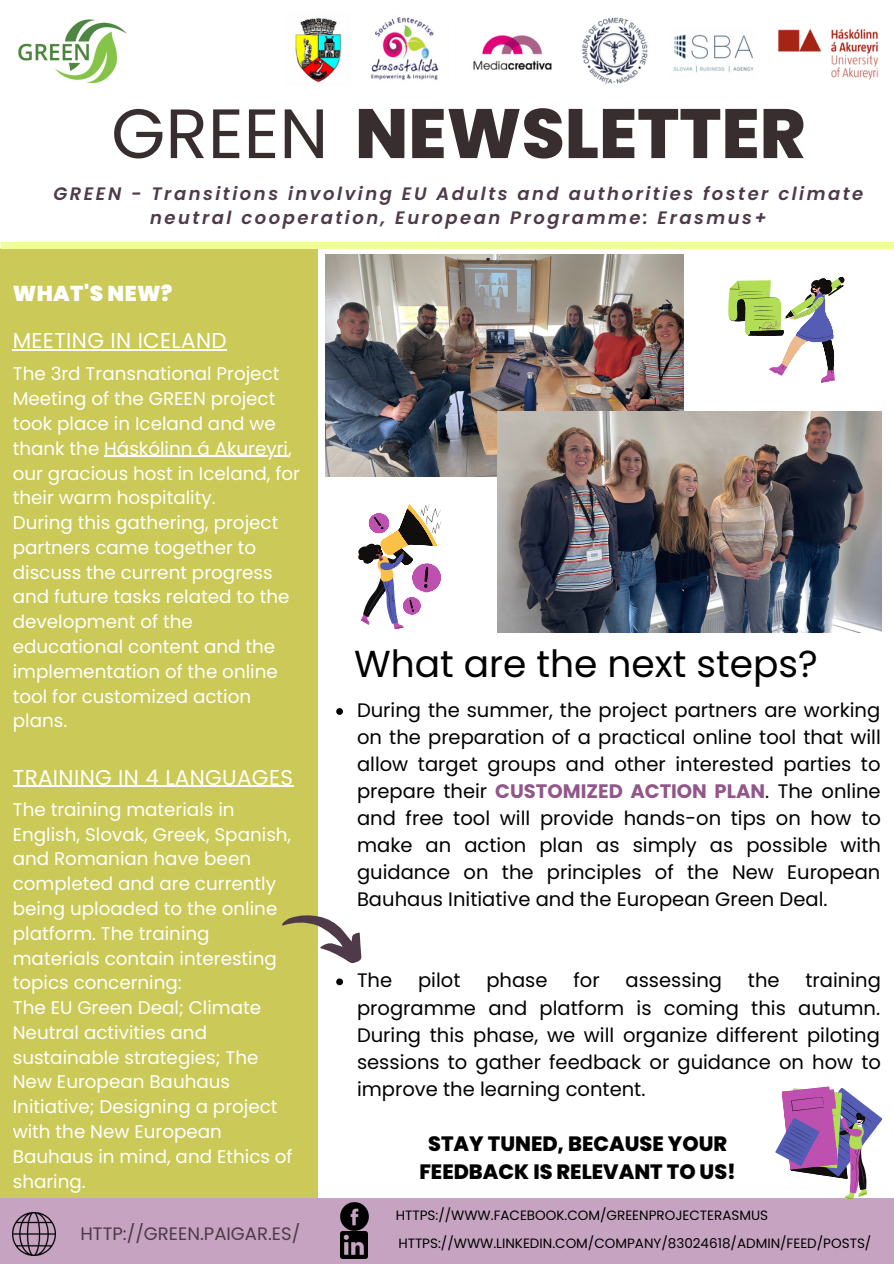
<style>
.page{position:relative;width:894px;height:1264px;background:#fff}
.page>*{position:absolute;margin:0;border:0;box-sizing:border-box;transform-origin:0 0}
.t1{font:800 69.75px "Poppins";color:#382e30}
.t2{font:37.5px "Poppins";color:#000}
.t3{font:21.45px "Poppins";letter-spacing:.015em;color:#fff}
.t4{font:900 21.45px "Poppins";letter-spacing:.015em;color:#fff}
.t5{font:800 20.7px/28.5px "Poppins";color:#000;text-align:center}
.t6{font:19.5px/27px "Poppins";color:#000;text-align:justify}
.t7{font:18.3px/24.8px "Poppins";color:#fff}
.t8{font:italic 600 18px/24.8px "Poppins";letter-spacing:.14em;color:#4e3a48;text-align:center}
.t9{font:18px "Poppins";color:#4e3a48}
.t10{font:13.5px "Poppins";color:#000}
.s1{font-weight:400}
.s2{font-weight:700;color:#925689}
</style>
<div class="page">
<img style="left:18px;top:19px;width:109px;height:65px">
<div style="left:0;top:248px;width:318px;height:950px;background:#cbc957"></div>
<div style="left:0;top:1198px;width:893px;height:65px;background:#c6a4c1"></div>
<img style="left:340px;top:1234px;width:27px;height:24px">
<img style="left:340px;top:1202px;width:29px;height:32px">
<img style="left:13px;top:1212px;width:43px;height:43px">
<svg style="left:282px;top:915px;width:80px;height:49px"></svg>
<svg style="left:775px;top:1086px;width:108px;height:114px"></svg>
<img style="left:295px;top:17px;width:584px;height:68px">
<img style="left:326px;top:254px;width:356px;height:222px">
<img style="left:497px;top:412px;width:384px;height:220px">
<svg style="left:728px;top:277px;width:116px;height:106px"></svg>
<svg style="left:358px;top:503px;width:84px;height:126px"></svg>
<svg style="left:336px;top:708px;width:7px;height:7px"></svg>
<svg style="left:336px;top:978px;width:7px;height:7px"></svg>
<hr style="left:104px;top:456px;width:184px;height:1px;background:#fff">
<hr style="left:13px;top:349px;width:214px;height:1px;background:#fff">
<hr style="left:13px;top:785px;width:280px;height:2px;background:#fff">
<p class="t1" style="left:111px;top:85px;width:696px"><span class="s1">GREEN</span> NEWSLETTER</p>
<p class="t8" style="left:53px;top:181px;width:811px">GREEN - Transitions involving EU Adults and authorities foster climate neutral cooperation, European Programme: Erasmus+</p>
<p class="t4" style="left:13px;top:278px;width:161px">WHAT'S NEW?</p>
<p class="t3" style="left:13px;top:326px;width:215px">MEETING IN ICELAND</p>
<p class="t7" style="left:13px;top:361px;width:289px">The 3rd Transnational Project<br>Meeting of the GREEN project took place in Iceland and we thank the Háskólinn á Akureyri, our gracious host in Iceland, for their warm hospitality.</p>
<p class="t7" style="left:13px;top:510px;width:278px">During this gathering, project partners came together to discuss the current progress and future tasks related to the development of the educational content and the implementation of the online tool for customized action plans.</p>
<p class="t3" style="left:13px;top:762px;width:281px">TRAINING IN 4 LANGUAGES</p>
<p class="t7" style="left:13px;top:797px;width:280px">The training materials in<br>English, Slovak, Greek, Spanish, and Romanian have been completed and are currently being uploaded to the online platform. The training materials contain interesting topics concerning:</p>
<p class="t7" style="left:13px;top:995px;width:281px">The EU Green Deal; Climate<br>Neutral activities and sustainable strategies; The<br>New European Bauhaus<br>Initiative; Designing a project with the New European<br>Bauhaus in mind, and Ethics of sharing.</p>
<p class="t9" style="left:80px;top:1220px;width:221px">HTTP://GREEN.PAIGAR.ES/</p>
<p class="t2" style="left:354px;top:637px;width:465px">What are the next steps?</p>
<p class="t6" style="left:357px;top:696px;width:525px">During the summer, the project partners are working on the preparation of a practical online tool that will allow target groups and other interested parties to prepare their <span class="s2">CUSTOMIZED ACTION PLAN</span>. The online and free tool will provide hands-on tips on how to make an action plan as simply as possible with guidance on the principles of the New European Bauhaus Initiative and the European Green Deal.</p>
<p class="t6" style="left:357px;top:967px;width:37px">The</p>
<p class="t6" style="left:418px;top:967px;width:44px">pilot</p>
<p class="t6" style="left:486px;top:967px;width:63px">phase</p>
<p class="t6" style="left:573px;top:967px;width:28px">for</p>
<p class="t6" style="left:625px;top:967px;width:98px">assessing</p>
<p class="t6" style="left:747px;top:967px;width:33px">the</p>
<p class="t6" style="left:357px;top:967px;width:525px;text-indent:448px">training programme and platform is coming this autumn.<br>During this phase, we will organize different piloting sessions to gather feedback or guidance on how to improve the learning content.</p>
<p class="t5" style="left:419px;top:1129px;width:318px">STAY TUNED, BECAUSE YOUR<br>FEEDBACK IS RELEVANT TO US!</p>
<p class="t10" style="left:395px;top:1205px;width:374px">HTTPS://WWW.FACEBOOK.COM/GREENPROJECTERASMUS</p>
<p class="t10" style="left:398px;top:1233px;width:474px">HTTPS://WWW.LINKEDIN.COM/COMPANY/83024618/ADMIN/FEED/POSTS/</p>
</div>
